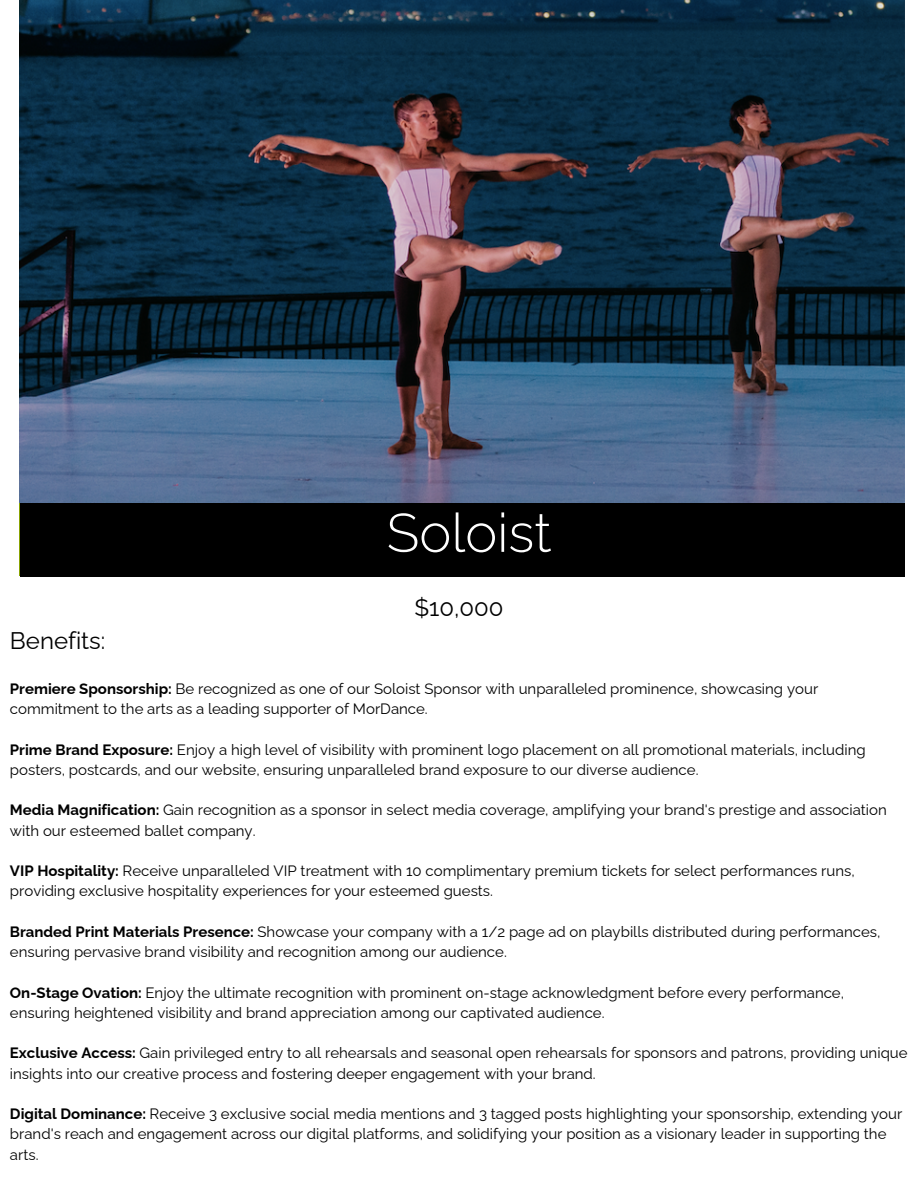
<style>
.page{position:relative;width:918px;height:1188px;background:#fff}
.page>*{position:absolute;margin:0;border:0;box-sizing:border-box;transform-origin:0 0}
.t1{font:300 54px "Raleway";color:#fff}
.t2{font:24px "Raleway";color:#000}
.t3{font:15px/20.2px "Raleway";color:#000}
.s1{font-weight:700}
</style>
<div class="page">
<div style="left:20px;top:486px;width:884px;height:91px;background:#000"></div>
<img style="left:20px;top:0;width:884px;height:502px">
<h1 class="t1" style="left:387px;top:501px;width:166px">Soloist</h1>
<h2 class="t2" style="left:414px;top:594px;width:91px">$10,000</h2>
<h2 class="t2" style="left:10px;top:626px;width:97px">Benefits:</h2>
<p class="t3" style="left:10px;top:679px;width:810px"><span class="s1">Premiere Sponsorship:</span> Be recognized as one of our Soloist Sponsor with unparalleled prominence, showcasing your commitment to the arts as a leading supporter of MorDance.</p>
<p class="t3" style="left:10px;top:739px;width:857px"><span class="s1">Prime Brand Exposure:</span> Enjoy a high level of visibility with prominent logo placement on all promotional materials, including posters, postcards, and our website, ensuring unparalleled brand exposure to our diverse audience.</p>
<p class="t3" style="left:10px;top:800px;width:878px"><span class="s1">Media Magnification:</span> Gain recognition as a sponsor in select media coverage, amplifying your brand's prestige and association with our esteemed ballet company.</p>
<p class="t3" style="left:10px;top:861px;width:846px"><span class="s1">VIP Hospitality:</span> Receive unparalleled VIP treatment with 10 complimentary premium tickets for select performances runs, providing exclusive hospitality experiences for your esteemed guests.</p>
<p class="t3" style="left:10px;top:922px;width:872px"><span class="s1">Branded Print Materials Presence:</span> Showcase your company with a 1/2 page ad on playbills distributed during performances, ensuring pervasive brand visibility and recognition among our audience.</p>
<p class="t3" style="left:10px;top:982px;width:836px"><span class="s1">On-Stage Ovation:</span> Enjoy the ultimate recognition with prominent on-stage acknowledgment before every performance, ensuring heightened visibility and brand appreciation among our captivated audience.</p>
<p class="t3" style="left:10px;top:1043px;width:899px"><span class="s1">Exclusive Access:</span> Gain privileged entry to all rehearsals and seasonal open rehearsals for sponsors and patrons, providing unique insights into our creative process and fostering deeper engagement with your brand.</p>
<p class="t3" style="left:10px;top:1104px;width:894px"><span class="s1">Digital Dominance:</span> Receive 3 exclusive social media mentions and 3 tagged posts highlighting your sponsorship, extending your brand's reach and engagement across our digital platforms, and solidifying your position as a visionary leader in supporting the arts.</p>
</div>
